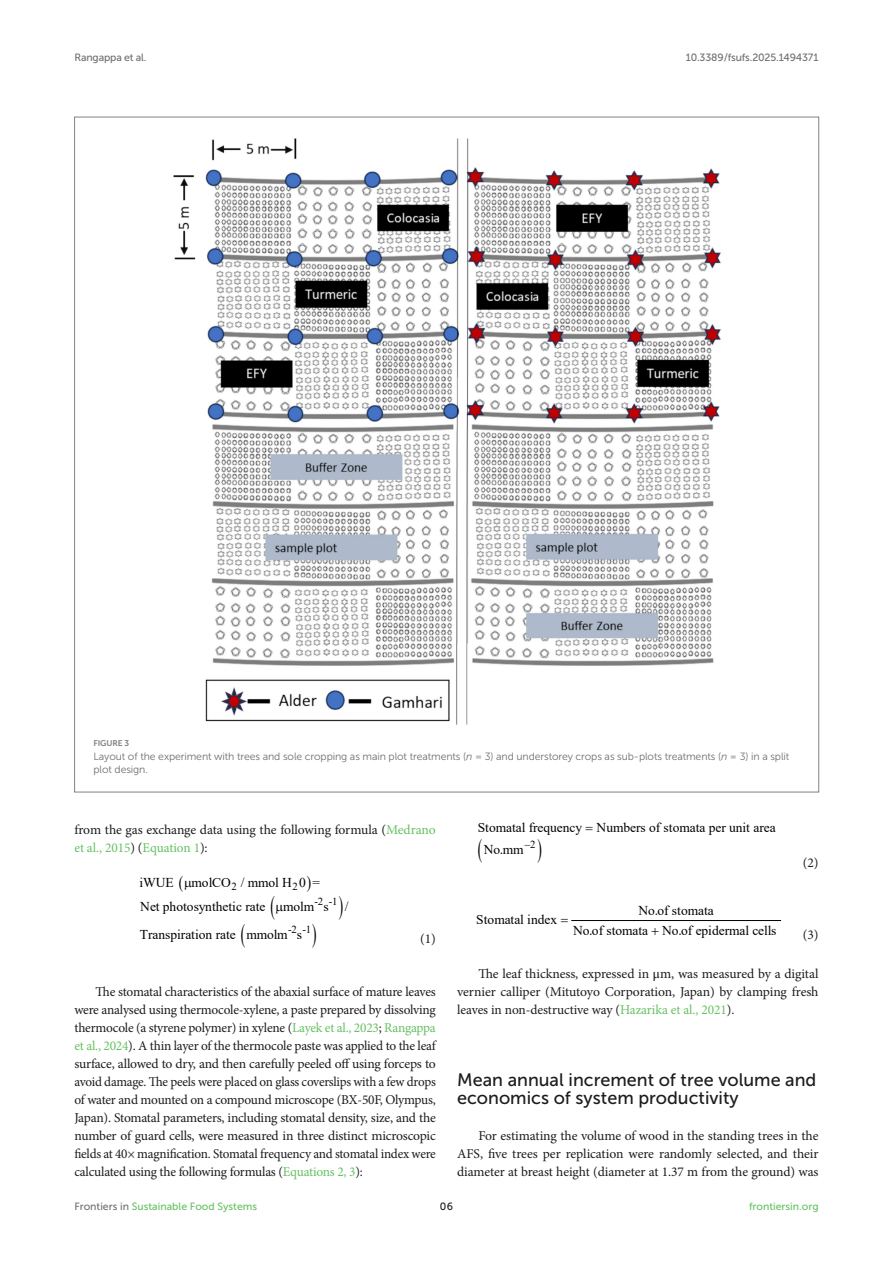
<style>
.page{position:relative;width:893px;height:1263px;background:#fff}
.page>*{position:absolute;margin:0;border:0;box-sizing:border-box;transform-origin:0 0}
.HEAD_2{font:18px/18px "Museo Sans 500";color:#1b1c1b}
.TEXT{font:13.5px/18px "Minion Pro";letter-spacing:-.01em;color:#1b1c1b;text-align:justify}
.spi-math-img{font:13.5px/23.7px "Times New Roman";color:#000}
.EQ{font:13.5px "Minion Pro";color:#1b1c1b}
.spi-math-img-2{font:10.8px "Times New Roman";color:#000}
.FIG_LEG{font:10.5px/13.5px "Museo Sans 300";letter-spacing:-.01em;color:#706f70}
.t1{font:10.5px "Museo Sans 500";color:#65c161}
.t2{font:10.5px "Museo Sans 500";letter-spacing:-.015em;color:#706f70}
.t3{font:10.5px "Museo Sans 500";color:#1b1c1b}
.FIG_HD{font:8.25px "Museo Sans 700";letter-spacing:-.01em;color:#7e7f7f}
.s1{font-style:italic}
.s2{color:#65c161}
.s3{font-family:"STIX General"}
.s4{color:#706f70}
</style>
<div class="page">
<hr style="left:572px;top:920px;width:208px;height:1px;background:#000">
<img style="left:173px;top:138px;width:548px;height:587px">
<p class="t2" style="left:74px;top:51px;width:74px">Rangappa et al.</p>
<p class="t2" style="left:686px;top:51px;width:134px">10.3389/fsufs.2025.1494371</p>
<p class="FIG_HD" style="left:94px;top:739px;width:37px">FIGURE 3</p>
<p class="FIG_LEG" style="left:94px;top:749px;width:697px">Layout of the experiment with trees and sole cropping as main plot treatments (<span class="s1">n</span> = 3) and understorey crops as sub-plots treatments (<span class="s1">n</span> = 3) in a split plot design.</p>
<p class="TEXT" style="left:74px;top:821px;width:363px">from the gas exchange data using the following formula (<span class="s2">Medrano et al., 2015</span>) (<span class="s2">Equation 1</span>):</p>
<p class="spi-math-img-2" style="left:232px;top:879px;width:7px">2</p>
<p class="spi-math-img-2" style="left:293px;top:879px;width:7px">2</p>
<p class="spi-math-img-2" style="left:315px;top:894px;width:25px">-2 -1</p>
<p class="spi-math-img-2" style="left:288px;top:922px;width:25px">-2 -1</p>
<p class="spi-math-img" style="left:139px;top:871px;width:36px">iWUE</p>
<p class="spi-math-img" style="left:140px;top:871px;width:181px;text-indent:51px">molCO / mmol H 0 =<br>Net photosynthetic rate</p>
<p class="spi-math-img" style="left:140px;top:892px;width:210px;line-height:27.8px;text-indent:143px">molm s /<br>Transpiration rate mmolm s</p>
<p class="EQ" style="left:420px;top:929px;width:17px">(1)</p>
<p class="TEXT" style="left:74px;top:983px;width:363px;text-indent:21px">The stomatal characteristics of the abaxial surface of mature leaves were analysed using thermocole-xylene, a paste prepared by dissolving thermocole (a styrene polymer) in xylene (<span class="s2">Layek et al., 2023</span>; <span class="s2">Rangappa et al., 2024</span>). A thin layer of the thermocole paste was applied to the leaf surface, allowed to dry, and then carefully peeled off using forceps to avoid damage. The peels were placed on glass coverslips with a few drops of water and mounted on a compound microscope (BX-50F, Olympus, Japan). Stomatal parameters, including stomatal density, size, and the number of guard cells, were measured in three distinct microscopic fields at 40× magnification. Stomatal frequency and stomatal index were calculated using the following formulas (<span class="s2">Equations 2, 3</span>):</p>
<p class="spi-math-img" style="left:484px;top:816px;width:293px;line-height:22.4px;text-indent:-6px">Stomatal frequency Numbers of stomata per unit area<br>No.mm−</p>
<p class="spi-math-img-2" style="left:530px;top:837px;width:7px">2</p>
<p class="EQ" style="left:803px;top:854px;width:17px">(2)</p>
<p class="spi-math-img" style="left:639px;top:898px;width:77px">No.of stomata</p>
<p class="spi-math-img" style="left:476px;top:907px;width:82px">Stomatal index</p>
<p class="spi-math-img" style="left:573px;top:918px;width:205px">No.of stomata No.of epidermal cells</p>
<p class="EQ" style="left:803px;top:925px;width:17px">(3)</p>
<p class="TEXT" style="left:457px;top:965px;width:363px;text-indent:21px">The leaf thickness, expressed in <span class="s3">μ</span>m, was measured by a digital vernier calliper (Mitutoyo Corporation, Japan) by clamping fresh leaves in non-destructive way (<span class="s2">Hazarika et al., 2021</span>).</p>
<p class="HEAD_2" style="left:457px;top:1071px;width:361px">Mean annual increment of tree volume and economics of system productivity</p>
<p class="TEXT" style="left:457px;top:1127px;width:363px;text-indent:21px">For estimating the volume of wood in the standing trees in the AFS, five trees per replication were randomly selected, and their diameter at breast height (diameter at 1.37 m from the ground) was</p>
<p class="t1" style="left:74px;top:1200px;width:184px"><span class="s4">Frontiers in</span> Sustainable Food Systems</p>
<p class="t3" style="left:440px;top:1200px;width:15px">06</p>
<p class="t1" style="left:749px;top:1200px;width:71px">frontiersin.org</p>
</div>
